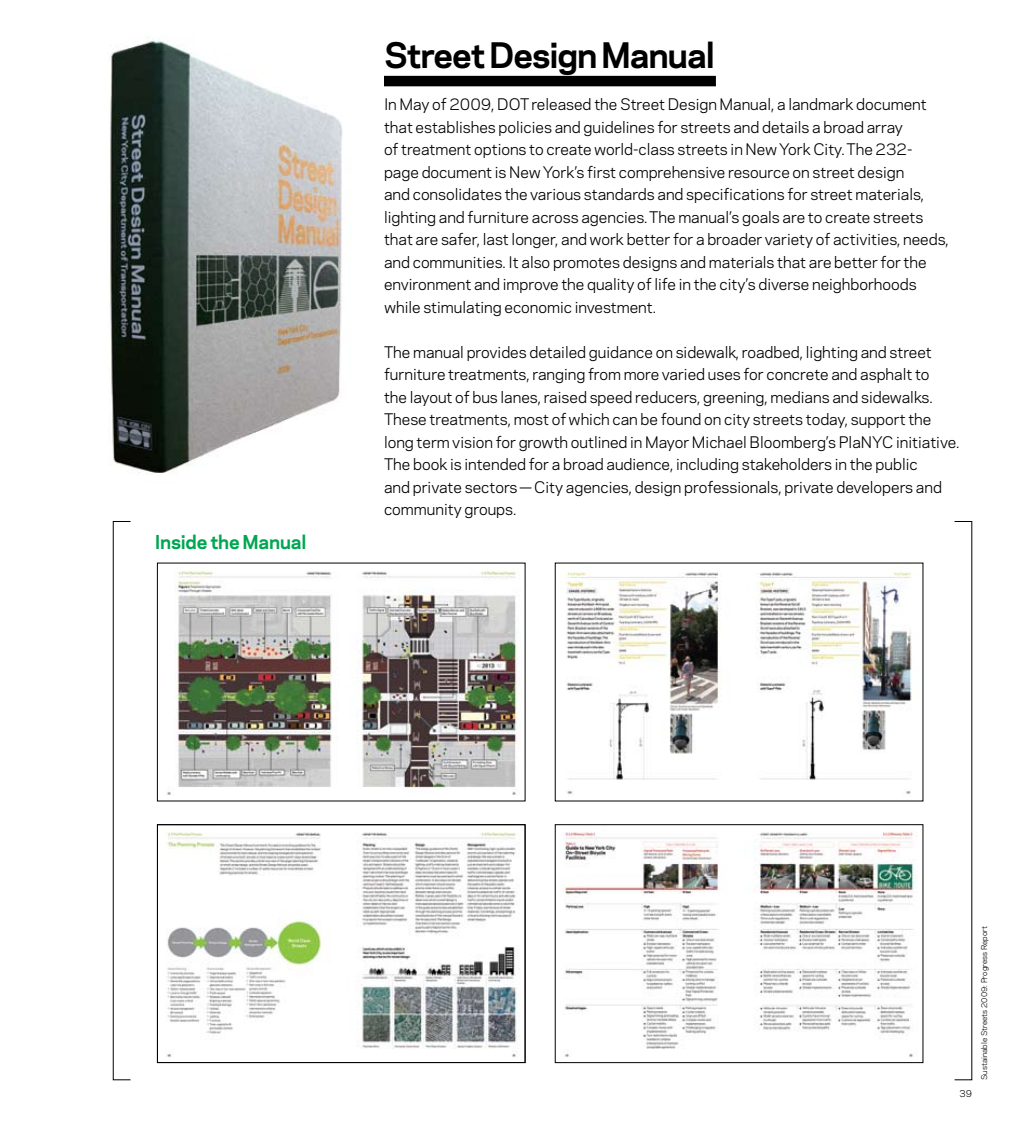
<style>
.page{position:relative;width:1026px;height:1134px;background:#fff}
.page>*{position:absolute;margin:0;border:0;box-sizing:border-box;transform-origin:0 0}
.t1{font:700 33px "Galaxie Polaris";letter-spacing:-.03em;color:#000}
.t2{font:700 18px "Galaxie Polaris";letter-spacing:-.01em;color:#00a651}
.t3{font:15px/22.5px "Galaxie Polaris";color:#000}
.t4{font:9px "Galaxie Polaris";color:#000}
.t5{font:7.5px "Galaxie Polaris";color:#000}
</style>
<div class="page">
<img style="left:166px;top:829px;width:353px;height:228px">
<div style="left:157px;top:824px;width:368px;height:239px;border:1px solid #000"></div>
<img style="left:167px;top:571px;width:353px;height:224px">
<img style="left:566px;top:572px;width:347px;height:222px">
<img style="left:564px;top:832px;width:353px;height:225px">
<div style="left:555px;top:824px;width:368px;height:239px;border:1px solid #000"></div>
<div style="left:384px;top:76px;width:332px;height:10px;background:#000"></div>
<img style="left:110px;top:40px;width:233px;height:433px">
<p class="t2" style="left:155px;top:529px;width:153px">Inside the Manual</p>
<h1 class="t1" style="left:384px;top:31px;width:332px">Street Design Manual</h1>
<p class="t3" style="left:384px;top:92px;width:566px">In May of 2009, DOT released the Street Design Manual, a landmark document that establishes policies and guidelines for streets and details a broad array<br>of treatment options to create world-class streets in New York City. The 232- page document is New York’s first comprehensive resource on street design<br>and consolidates the various standards and specifications for street materials, lighting and furniture across agencies. The manual’s goals are to create streets that are safer, last longer, and work better for a broader variety of activities, needs, and communities. It also promotes designs and materials that are better for the environment and improve the quality of life in the city’s diverse neighborhoods while stimulating economic investment.</p>
<p class="t3" style="left:384px;top:340px;width:577px">The manual provides detailed guidance on sidewalk, roadbed, lighting and street furniture treatments, ranging from more varied uses for concrete and asphalt to<br>the layout of bus lanes, raised speed reducers, greening, medians and sidewalks.<br>These treatments, most of which can be found on city streets today, support the long term vision for growth outlined in Mayor M ichael Bloomberg’s PlaNYC initiative.<br>The book is intended for a broad audience, including stakeholders in the public<br>and private sectors—City agencies, design professionals, private developers and community groups.</p>
<p class="t4" style="left:959px;top:1086px;width:14px">39</p>
<p class="t5" style="left:979px;top:1080px;width:156px;rotate:-90deg">Sustainable Streets 2009: Progress Report</p>
</div>
